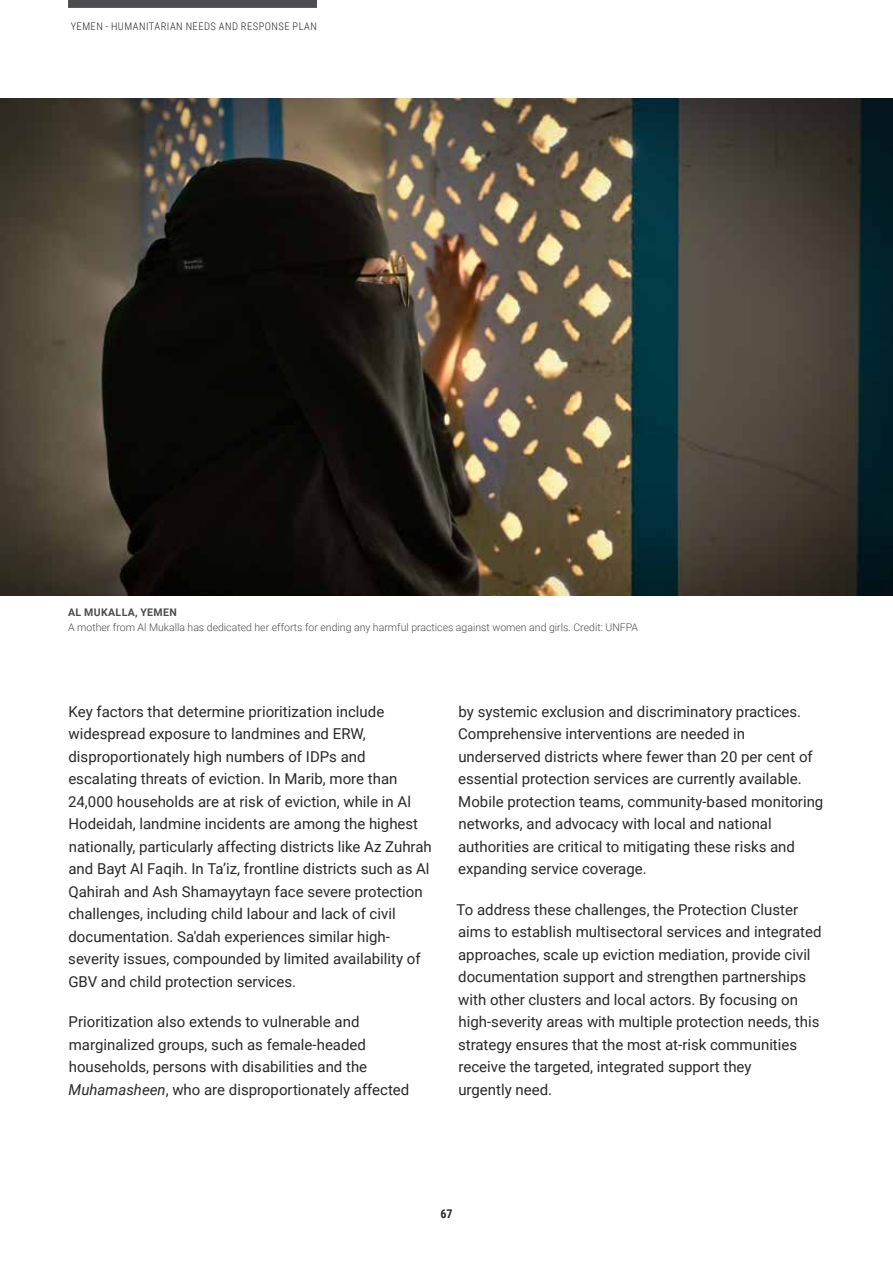
<style>
.page{position:relative;width:893px;height:1263px;background:#fff}
.page>*{position:absolute;margin:0;border:0;box-sizing:border-box;transform-origin:0 0}
.Text_Body{font:15px/22.5px "Roboto";color:#292829}
.t1{font:700 12px "Roboto Condensed";color:#292829}
.Caption___Credit_left_aligned{font:300 10.5px/15px "Roboto";color:#4c4c4e}
.t2{font:300 10.5px "Roboto Condensed";letter-spacing:.045em;color:#292829}
.s1{font-weight:700}
.s2{font-style:italic}
</style>
<div class="page">
<div style="left:68px;top:0;width:249px;height:8px;background:#4d4d4f"></div>
<img style="left:0;top:98px;width:893px;height:498px">
<p class="t2" style="left:71px;top:19px;width:246px">YEMEN - HUMAN ITARIAN NEEDS AN D RESPONSE PLAN</p>
<p class="Caption___Credit_left_aligned" style="left:68px;top:605px;width:572px"><span class="s1">AL MUKALLA, YEMEN<br></span>A mother from Al Mukalla has dedicated her efforts for ending any harmful practices against women and girls. Credit: UNFPA</p>
<p class="Text_Body" style="left:68px;top:699px;width:365px">Key factors that determine prioritization include widespread exposure to landmines and ERW, disproportionately high numbers of IDPs and escalating threats of eviction. In Marib, more than 24,000 households are at risk of eviction, while in Al Hodeidah, landmine incidents are among the highest nationally, particularly affecting districts like Az Zuhrah and Bayt Al Faqih. In Ta’iz, frontline districts such as Al Qahirah and Ash Shamayytayn face severe protection challenges, including child labour and lack of civil documentation. Sa'dah experiences similar high&shy;severity issues, compounded by limited availability of GBV and child protection services.</p>
<p class="Text_Body" style="left:69px;top:1010px;width:342px">Prioritization also extends to vulnerable and marginalized groups, such as female-headed households, persons with disabilities and the <span class="s2">Muhamasheen</span>, who are disproportionately affected</p>
<p class="Text_Body" style="left:458px;top:699px;width:367px">by systemic exclusion and discriminatory practices.<br>Comprehensive interventions are needed in underserved districts where fewer than 20 per cent of essential protection services are currently available.<br>Mobile protection teams, community-based monitoring networks, and advocacy with local and national authorities are critical to mitigating these risks and expanding service coverage.</p>
<p class="Text_Body" style="left:457px;top:897px;width:366px">To address these challenges, the Protection Cluster aims to establish multisectoral services and integrated approaches, scale up eviction mediation, provide civil documentation support and strengthen partnerships with other clusters and local actors. By focusing on high-severity areas with multiple protection needs, this strategy ensures that the most at-risk communities receive the targeted, integrated support they<br>urgently need.</p>
<p class="t1" style="left:440px;top:1205px;width:14px">67</p>
</div>
